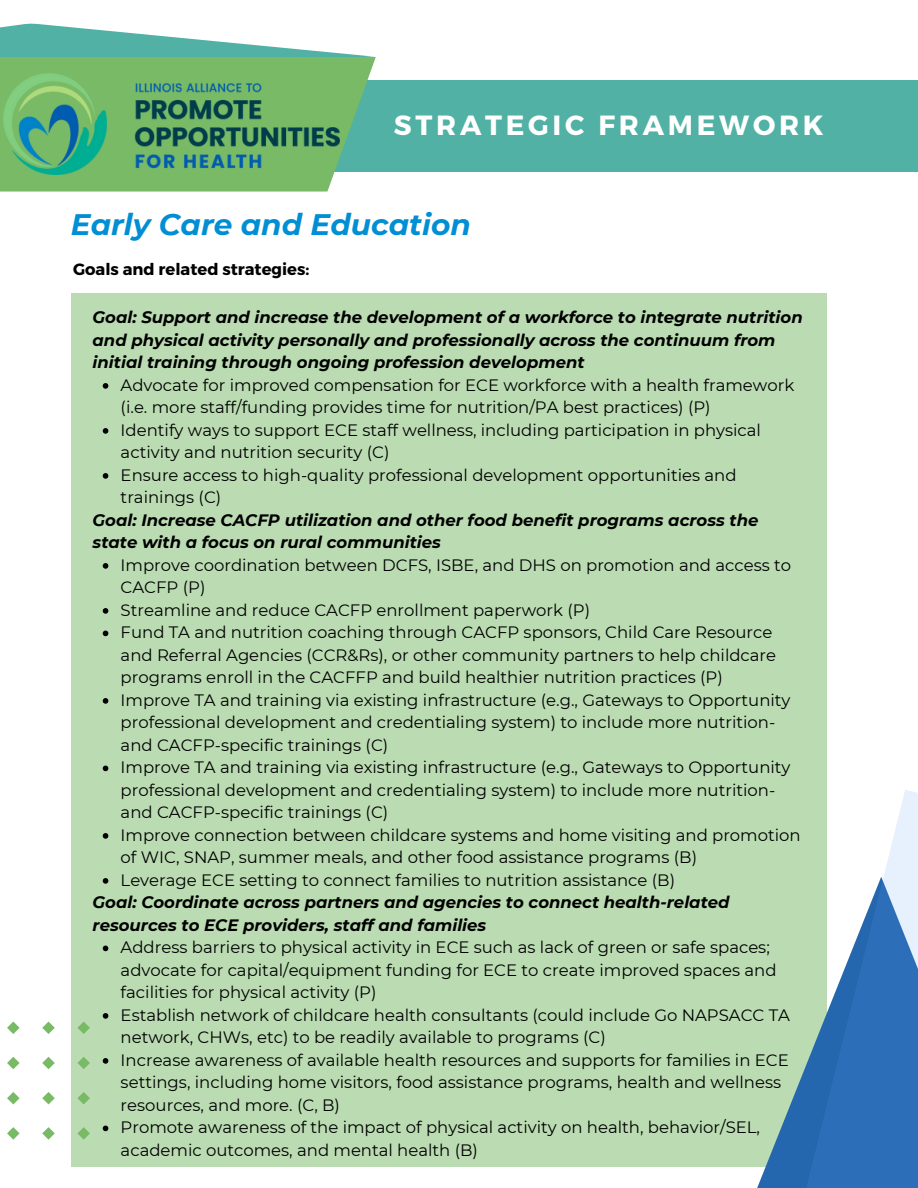
<style>
.page{position:relative;width:918px;height:1188px;background:#fff}
.page>*{position:absolute;margin:0;border:0;box-sizing:border-box;transform-origin:0 0}
.t1{font:italic 700 29.7px "Montserrat";color:#008ed4}
.t2{font:700 27.75px "Montserrat";letter-spacing:.135em;color:#fff}
.t3{font:16.5px/22.5px "Montserrat";color:#000001}
.t4{font:italic 700 16.5px/22.5px "Montserrat";color:#000001}
.t5{font:700 16.35px "Montserrat";color:#000001}
</style>
<div class="page">
<svg style="left:42px;top:1022px;width:13px;height:12px"></svg>
<svg style="left:42px;top:1057px;width:13px;height:12px"></svg>
<svg style="left:42px;top:1092px;width:13px;height:12px"></svg>
<svg style="left:42px;top:1127px;width:13px;height:13px"></svg>
<svg style="left:7px;top:1022px;width:13px;height:12px"></svg>
<svg style="left:7px;top:1057px;width:13px;height:12px"></svg>
<svg style="left:7px;top:1092px;width:13px;height:12px"></svg>
<svg style="left:7px;top:1127px;width:13px;height:13px"></svg>
<svg style="left:0;top:23px;width:375px;height:34px"></svg>
<div style="left:284px;top:80px;width:634px;height:91px;background:#50b1a4"></div>
<svg style="left:0;top:57px;width:376px;height:135px;fill:#78ba66"></svg>
<div style="left:71px;top:293px;width:755px;height:874px;background:#bbdcb2"></div>
<svg style="left:103px;top:383px;width:5px;height:6px"></svg>
<svg style="left:103px;top:428px;width:5px;height:6px"></svg>
<svg style="left:103px;top:473px;width:5px;height:6px"></svg>
<svg style="left:103px;top:563px;width:5px;height:6px"></svg>
<svg style="left:103px;top:608px;width:5px;height:6px"></svg>
<svg style="left:103px;top:631px;width:5px;height:5px"></svg>
<svg style="left:103px;top:698px;width:5px;height:6px"></svg>
<svg style="left:103px;top:766px;width:5px;height:5px"></svg>
<svg style="left:103px;top:833px;width:5px;height:6px"></svg>
<svg style="left:103px;top:878px;width:5px;height:6px"></svg>
<svg style="left:103px;top:946px;width:5px;height:5px"></svg>
<svg style="left:103px;top:1013px;width:5px;height:6px"></svg>
<svg style="left:103px;top:1058px;width:5px;height:6px"></svg>
<svg style="left:103px;top:1126px;width:5px;height:5px"></svg>
<svg style="left:760px;top:789px;width:158px;height:399px"></svg>
<img style="left:4px;top:73px;width:335px;height:102px">
<p class="t2" style="left:394px;top:107px;width:431px">STRATEGIC FRAMEWORK</p>
<p class="t1" style="left:71px;top:206px;width:402px">Early Care and Education</p>
<p class="t5" style="left:73px;top:258px;width:238px">Goals and related strategies:</p>
<h1 class="t4" style="left:93px;top:306px;width:712px">Goal: Support and increase the development of a workforce to integrate nutrition and physical activity personally and professionally across the continuum from initial training through ongoing profession development</h1>
<h2 class="t3" style="left:121px;top:374px;width:675px">Advocate for improved compensation for ECE workforce with a health framework (i.e. more staff/funding provides time for nutrition/PA best practices) (P)</h2>
<h3 class="t3" style="left:121px;top:419px;width:642px">Identify ways to support ECE staff wellness, including participation in physical activity and nutrition security (C)</h3>
<h3 class="t3" style="left:121px;top:464px;width:617px">Ensure access to high-quality professional development opportunities and trainings (C)</h3>
<p class="t4" style="left:93px;top:509px;width:667px">Goal: Increase CACFP utilization and other food benefit programs across the state with a focus on rural communities</p>
<p class="t3" style="left:121px;top:554px;width:672px">Improve coordination between DCFS, ISBE, and DHS on promotion and access to<br>CACFP (P)</p>
<p class="t3" style="left:121px;top:599px;width:471px">Streamline and reduce CACFP enrollment paperwork (P)</p>
<h3 class="t3" style="left:121px;top:621px;width:657px">Fund TA and nutrition coaching through CACFP sponsors, Child Care Resource and Referral Agencies (CCR&amp;Rs), or other community partners to help childcare programs enroll in the CACFFP and build healthier nutrition practices (P)</h3>
<p class="t3" style="left:121px;top:689px;width:671px">Improve TA and training via existing infrastructure (e.g., Gateways to Opportunity professional development and credentialing system) to include more nutrition&shy;and CACFP-specific trainings (C)</p>
<p class="t3" style="left:121px;top:756px;width:671px">Improve TA and training via existing infrastructure (e.g., Gateways to Opportunity professional development and credentialing system) to include more nutrition&shy;and CACFP-specific trainings (C)</p>
<p class="t3" style="left:121px;top:824px;width:682px">Improve connection between childcare systems and home visiting and promotion of WIC, SNAP, summer meals, and other food assistance programs (B)</p>
<p class="t3" style="left:121px;top:869px;width:556px">Leverage ECE setting to connect families to nutrition assistance (B)</p>
<p class="t4" style="left:93px;top:891px;width:639px">Goal: Coordinate across partners and agencies to connect health-related resources to ECE providers, staff and families</p>
<p class="t3" style="left:121px;top:936px;width:657px">Address barriers to physical activity in ECE such as lack of green or safe spaces; advocate for capital/equipment funding for ECE to create improved spaces and facilities for physical activity (P)</p>
<p class="t3" style="left:121px;top:1004px;width:671px">Establish network of childcare health consultants (could include Go NAPSACC TA network, CHWs, etc) to be readily available to programs (C)</p>
<h3 class="t3" style="left:121px;top:1049px;width:670px">Increase awareness of available health resources and supports for families in ECE settings, including home visitors, food assistance programs, health and wellness resources, and more. (C, B)</h3>
<p class="t3" style="left:121px;top:1116px;width:641px">Promote awareness of the impact of physical activity on health, behavior/SEL, academic outcomes, and mental health (B)</p>
</div>
